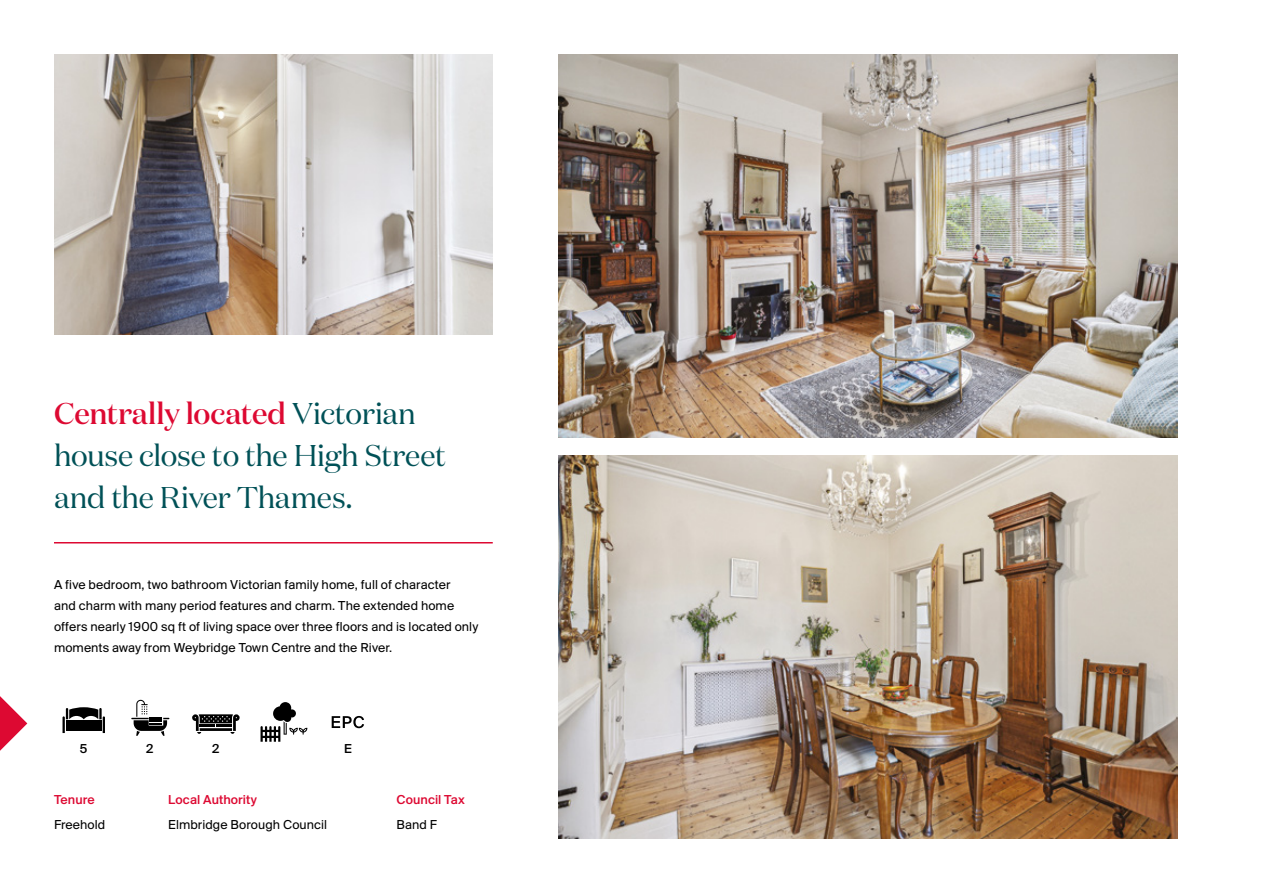
<style>
.page{position:relative;width:1263px;height:893px;background:#fff}
.page>*{position:absolute;margin:0;border:0;box-sizing:border-box;transform-origin:0 0}
.t1{font:30px/42px "Domaine Disp";letter-spacing:-.01em;color:#005157}
.t2{font:13.5px/21px "Suisse BP Intl";letter-spacing:.005em;color:#000}
.t3{font:500 13.5px "Suisse BP Intl";letter-spacing:.005em;color:#dd0932}
.t4{font:500 13.5px "Suisse BP Intl";color:#000}
.s1{font-weight:500;color:#dd0932}
</style>
<div class="page">
<hr style="left:54px;top:542px;width:439px;height:1px;background:#dd0932">
<img style="left:559px;top:54px;width:619px;height:383px">
<img style="left:54px;top:54px;width:439px;height:281px">
<img style="left:559px;top:455px;width:619px;height:384px">
<svg style="left:261px;top:702px;width:46px;height:40px"></svg>
<svg style="left:63px;top:707px;width:42px;height:26px"></svg>
<svg style="left:131px;top:700px;width:38px;height:36px"></svg>
<svg style="left:192px;top:714px;width:48px;height:20px"></svg>
<svg style="left:0;top:696px;width:27px;height:55px"></svg>
<svg style="left:332px;top:716px;width:32px;height:12px"></svg>
<h1 class="t1" style="left:54px;top:392px;width:393px"><span class="s1">Centrally located</span> Victorian house close to the High Street and the River Thames.</h1>
<p class="t2" style="left:54px;top:573px;width:426px">A five bedroom, two bathroom Victorian family home, full of character<br>and charm with many period features and charm. The extended home offers nearly 1900 sq ft of living space over three floors and is located only moments away from Weybridge Town Centre and the River.</p>
<p class="t4" style="left:80px;top:740px;width:9px">5</p>
<p class="t4" style="left:146px;top:740px;width:9px">2</p>
<p class="t4" style="left:212px;top:740px;width:9px">2</p>
<p class="t4" style="left:344px;top:740px;width:9px">E</p>
<p class="t3" style="left:54px;top:792px;width:42px">Tenure</p>
<p class="t2" style="left:54px;top:814px;width:53px">Freehold</p>
<p class="t3" style="left:168px;top:792px;width:90px">Local Authority</p>
<p class="t2" style="left:168px;top:814px;width:160px">Elmbridge Borough Council</p>
<p class="t3" style="left:397px;top:792px;width:70px">Council Tax</p>
<p class="t2" style="left:397px;top:814px;width:42px">Band F</p>
</div>
